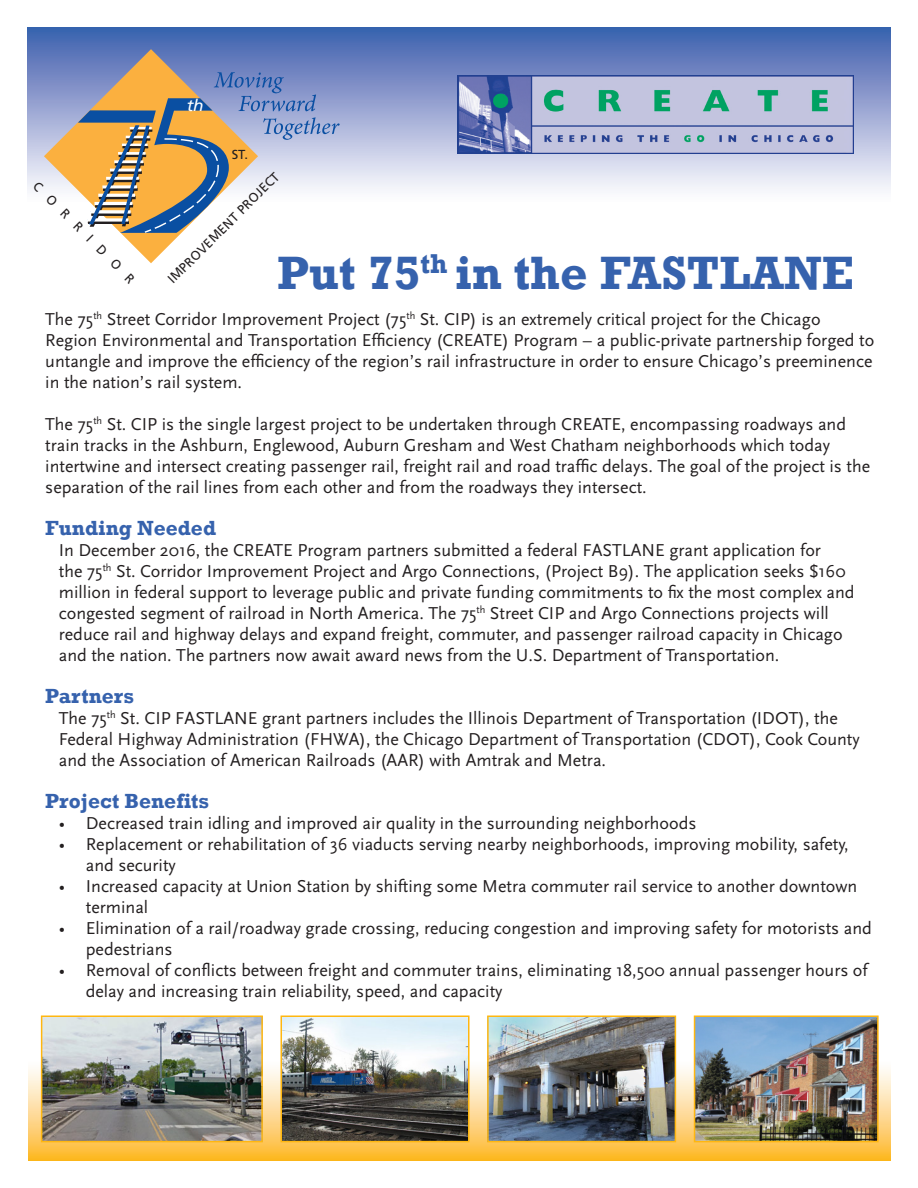
<style>
.page{position:relative;width:918px;height:1188px;background:#fff}
.page>*{position:absolute;margin:0;border:0;box-sizing:border-box;transform-origin:0 0}
.t1{font:700 48px "Rockwell";color:#3662ad}
.Normal__Web{font:700 21px "Rockwell";color:#3662ad}
.Normal__Web-2{font:18px/21px "Scala Sans";color:#231f20}
.t2{font:italic 16.35px "Frutiger";color:#fff;scale:1.04 1}
.t3{font:13.05px "Frutiger";color:#231f20;scale:.96 1}
.t4{font:13.05px "Frutiger";color:#231f20}
</style>
<div class="page">
<div style="left:28px;top:27px;width:862px;height:175px;background:linear-gradient(to bottom,#3b5bab,#fffcff)"></div>
<svg style="left:28px;top:1060px;width:863px;height:101px;background:#fdc859"></svg>
<img style="left:44px;top:1019px;width:216px;height:120px">
<div style="left:41px;top:1016px;width:222px;height:126px;border:2px solid #ffb710"></div>
<img style="left:283px;top:1019px;width:184px;height:120px">
<div style="left:280px;top:1016px;width:190px;height:126px;border:2px solid #ffb710"></div>
<img style="left:490px;top:1019px;width:183px;height:120px">
<div style="left:487px;top:1016px;width:189px;height:126px;border:2px solid #ffb710"></div>
<img style="left:697px;top:1019px;width:179px;height:120px">
<div style="left:694px;top:1016px;width:185px;height:126px;border:2px solid #ffb710"></div>
<svg style="left:44px;top:49px;width:214px;height:214px"></svg>
<svg style="left:78px;top:72px;width:262px;height:162px"></svg>
<img style="left:457px;top:76px;width:396px;height:77px">
<p class="t2" style="left:187px;top:95px;width:18px">th</p>
<p class="t4" style="left:232px;top:147px;width:18px">ST.</p>
<p class="t3" style="left:165px;top:276px;width:159px;rotate:-45deg">IMPROVEMENT PROJECT</p>
<p class="t3" style="left:41px;top:178px;width:145px;rotate:45deg">CORRIDOR</p>
<p class="t1" style="left:277px;top:244px;width:578px">Put 75<sup>th</sup> in the FASTLANE</p>
<p class="Normal__Web-2" style="left:45px;top:309px;width:830px">The 75<sup>th</sup> Street Corridor Improvement Project (75<sup>th</sup> St. CIP) is an extremely critical project for the Chicago Region Environmental and Transportation Efficiency (CREATE) Program – a public-private partnership forged to untangle and improve the efficiency of the region’s rail infrastructure in order to ensure Chicago’s preeminence in the nation’s rail system.</p>
<p class="Normal__Web-2" style="left:45px;top:414px;width:826px">The 75<sup>th</sup> St. CIP is the single largest project to be undertaken through CREATE, encompassing roadways and train tracks in the Ashburn, Englewood, Auburn Gresham and West Chatham neighborhoods which today intertwine and intersect creating passenger rail, freight rail and road traffic delays. The goal of the project is the separation of the rail lines from each other and from the roadways they intersect.</p>
<p class="Normal__Web" style="left:45px;top:516px;width:172px">Funding Needed</p>
<p class="Normal__Web-2" style="left:59px;top:540px;width:797px">In December 2016, the CREATE Program partners submitted a federal FASTLANE grant application for<br>the 75<sup>th</sup> St. Corridor Improvement Project and Argo Connections, (Project B9). The application seeks $160 million in federal support to leverage public and private funding commitments to fix the most complex and congested segment of railroad in North America. The 75<sup>th</sup> Street CIP and Argo Connections projects will reduce rail and highway delays and expand freight, commuter, and passenger railroad capacity in Chicago and the nation. The partners now await award news from the U.S. Department of Transportation.</p>
<p class="Normal__Web" style="left:45px;top:684px;width:90px">Partners</p>
<p class="Normal__Web-2" style="left:59px;top:708px;width:803px">The 75<sup>th</sup> St. CIP FASTLANE grant partners includes the Illinois Department of Transportation (IDOT), the<br>Federal Highway Administration (FHWA), the Chicago Department of Transportation (CDOT), Cook County and the Association of American Railroads (AAR) with Amtrak and Metra.</p>
<p class="Normal__Web" style="left:45px;top:789px;width:165px">Project Benefits</p>
<p class="Normal__Web-2" style="left:59px;top:813px;width:639px">• Decreased train idling and improved air quality in the surrounding neighborhoods</p>
<p class="Normal__Web-2" style="left:86px;top:834px;width:764px;text-indent:-27px">• Replacement or rehabilitation of 36 viaducts serving nearby neighborhoods, improving mobility, safety, and security</p>
<p class="Normal__Web-2" style="left:86px;top:876px;width:773px;text-indent:-27px">• Increased capacity at Union Station by shifting some Metra commuter rail service to another downtown terminal</p>
<p class="Normal__Web-2" style="left:86px;top:918px;width:788px;text-indent:-27px">• Elimination of a rail/roadway grade crossing, reducing congestion and improving safety for motorists and pedestrians</p>
<p class="Normal__Web-2" style="left:86px;top:960px;width:783px;text-indent:-27px">• Removal of conflicts between freight and commuter trains, eliminating 18,500 annual passenger hours of delay and increasing train reliability, speed, and capacity</p>
</div>
